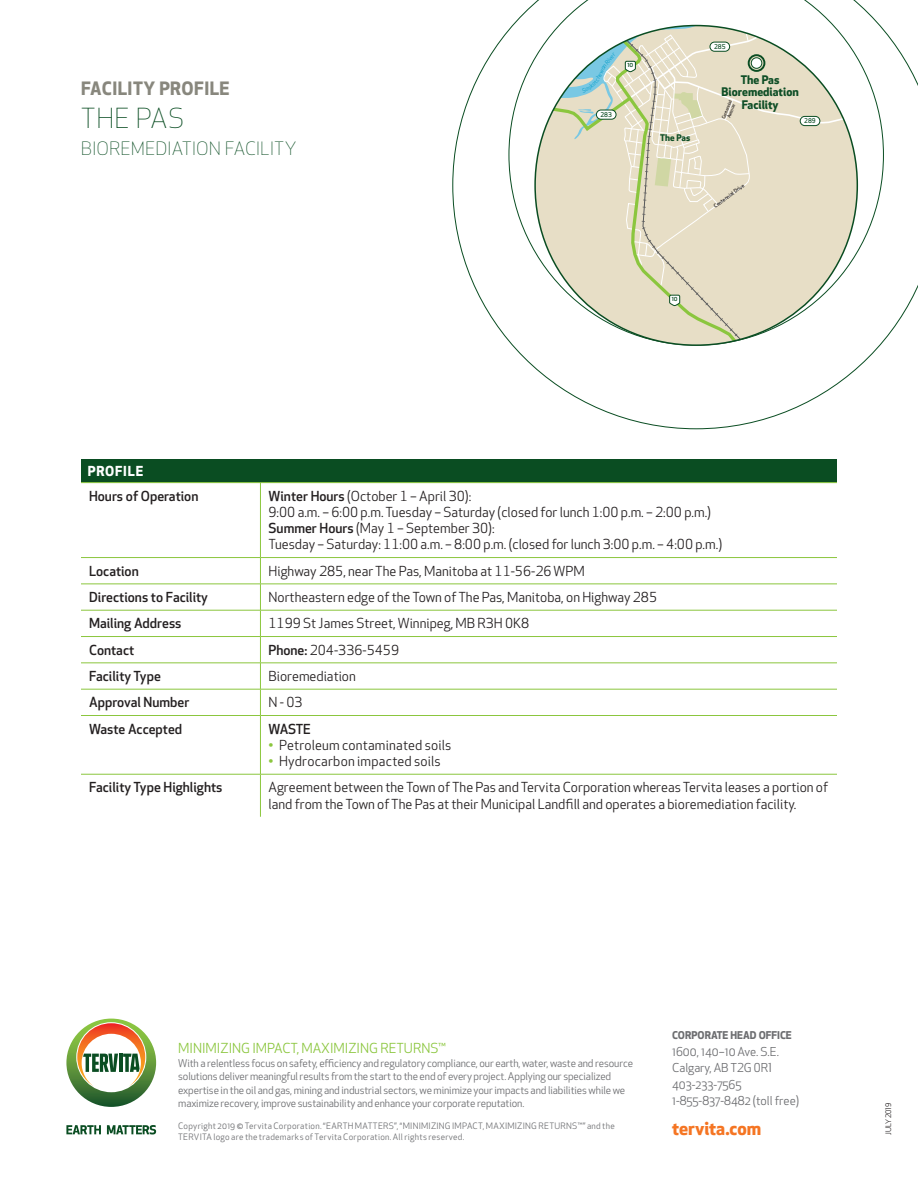
<style>
.page{position:relative;width:918px;height:1188px;background:#fff}
.page>*{position:absolute;margin:0;border:0;box-sizing:border-box;transform-origin:0 0}
.Head_Main{font:300 27px "Apex New";letter-spacing:.04em;color:#0a4d22}
.Head_Main-2{font:300 18px "Apex New";letter-spacing:.03em;color:#0a4d22}
.Head_Main-3{font:700 18px "Apex New";letter-spacing:.025em;color:#88877d}
.t1{font:700 18px "Apex New";color:#f57523}
.Table_Book{font:13.5px/16.2px "Apex New";color:#231f20}
.Table_Medium{font:500 13.5px "Apex New";color:#231f20}
.t2{font:13.5px "Apex New";color:#8bc63e}
.Table_Head{font:700 13.5px "Apex New";letter-spacing:.06em;color:#fff}
.Table_Book-2{font:500 13.5px "Apex New";letter-spacing:-.025em;color:#231f20}
.t3{font:12px/16.5px "Apex New";color:#6c6d70}
.t4{font:700 11.55px/12.3px "Apex New";color:#0e4e26;text-align:center}
.t5{font:10.5px/13.5px "Apex New";letter-spacing:-.01em;color:#6c6d70}
.t6{font:700 10.5px "Apex New";color:#6c6d70}
.t7{font:700 9px "Apex New";color:#0e4e26}
.t8{font:8.7px/10.5px "Apex New";letter-spacing:.03em;color:#6c6d70}
.t9{font:7.5px "Apex New";color:#231f20}
.t10{font:500 6.45px "Apex Sans";color:#0e4e26}
.t11{font:500 6.45px "Apex New";color:#0e4e26}
.t12{font:italic 5.85px "Apex New";color:#009bc8}
.t13{font:500 5.1px "Apex New";color:#231f20}
.t14{font:500 4.5px/4.5px "Apex New";color:#231f20;text-align:center}
.s1{font-weight:500}
.s2{color:#8bc63e}
</style>
<div class="page">
<svg style="left:66px;top:1125px;width:35px;height:9px"></svg>
<svg style="left:107px;top:1125px;width:49px;height:10px"></svg>
<svg style="left:66px;top:1019px;width:90px;height:88px"></svg>
<svg style="left:453px;top:29px;width:465px;height:400px"></svg>
<svg style="left:509px;top:0;width:375px;height:345px"></svg>
<svg style="left:535px;top:288px;width:322px;height:57px"></svg>
<svg style="left:597px;top:288px;width:159px;height:57px;background:#dedbc2"></svg>
<svg style="left:669px;top:295px;width:11px;height:11px"></svg>
<div style="left:81px;top:459px;width:756px;height:23px;background:#0a4d22"></div>
<hr style="left:81px;top:482px;width:179px;height:1px;background:#8bc63e">
<hr style="left:260px;top:482px;width:577px;height:1px;background:#8bc63e">
<hr style="left:260px;top:483px;width:1px;height:74px;background:#8bc63e">
<hr style="left:81px;top:557px;width:179px;height:1px;background:#8bc63e">
<hr style="left:260px;top:557px;width:577px;height:1px;background:#8bc63e">
<hr style="left:81px;top:584px;width:179px;height:1px;background:#8bc63e">
<hr style="left:260px;top:584px;width:577px;height:1px;background:#8bc63e">
<hr style="left:81px;top:610px;width:179px;height:1px;background:#8bc63e">
<hr style="left:260px;top:610px;width:577px;height:1px;background:#8bc63e">
<hr style="left:81px;top:636px;width:179px;height:1px;background:#8bc63e">
<hr style="left:260px;top:636px;width:577px;height:1px;background:#8bc63e">
<hr style="left:81px;top:663px;width:179px;height:1px;background:#8bc63e">
<hr style="left:260px;top:663px;width:577px;height:1px;background:#8bc63e">
<hr style="left:260px;top:716px;width:1px;height:58px;background:#8bc63e">
<hr style="left:260px;top:774px;width:1px;height:43px;background:#8bc63e">
<hr style="left:81px;top:689px;width:179px;height:1px;background:#8bc63e">
<hr style="left:260px;top:689px;width:577px;height:1px;background:#8bc63e">
<hr style="left:81px;top:715px;width:179px;height:1px;background:#8bc63e">
<hr style="left:260px;top:715px;width:577px;height:1px;background:#8bc63e">
<hr style="left:81px;top:774px;width:179px;height:1px;background:#8bc63e">
<hr style="left:260px;top:774px;width:577px;height:1px;background:#8bc63e">
<svg style="left:260px;top:558px;width:1px;height:157px"></svg>
<svg style="left:535px;top:26px;width:322px;height:262px"></svg>
<p class="Head_Main-3" style="left:81px;top:75px;width:150px">FACILITY PROFILE</p>
<p class="Head_Main" style="left:81px;top:102px;width:104px">THE PAS</p>
<p class="Head_Main-2" style="left:81px;top:138px;width:217px">BIOREMEDIATION FACILITY</p>
<p class="t12" style="left:601px;top:64px;width:18px;rotate:-51deg">n River</p>
<p class="t11" style="left:627px;top:61px;width:7px">10</p>
<p class="t10" style="left:600px;top:109px;width:13px">283</p>
<p class="t7" style="left:660px;top:132px;width:32px">The Pas</p>
<p class="t10" style="left:714px;top:41px;width:13px">285</p>
<p class="t4" style="left:722px;top:73px;width:79px">The Pas<br>Bioremediation<br>Facility</p>
<p class="t14" style="left:721px;top:118px;width:22px;rotate:-69deg">Centennial<br>Avenue</p>
<p class="t10" style="left:804px;top:115px;width:13px">289</p>
<p class="t13" style="left:712px;top:204px;width:38px;rotate:-36deg">Centennial Drive</p>
<p class="t11" style="left:672px;top:295px;width:7px">10</p>
<p class="Table_Head" style="left:88px;top:461px;width:57px">PROFILE</p>
<p class="Table_Medium" style="left:89px;top:487px;width:111px">Hours of Operation</p>
<p class="Table_Book" style="left:269px;top:488px;width:204px"><span class="s1">Winter Hours</span> (October 1 – April 30):</p>
<p class="Table_Book" style="left:269px;top:504px;width:444px">9:00 a.m. – 6:00 p.m. Tuesday – Saturday (closed for lunch 1:00 p.m. – 2:00 p.m.)</p>
<p class="Table_Book" style="left:269px;top:520px;width:228px"><span class="s1">Summer Hours</span> (May 1 – September 30):</p>
<p class="Table_Book" style="left:269px;top:536px;width:455px">Tuesday – Saturday: 11:00 a.m. – 8:00 p.m. (closed for lunch 3:00 p.m. – 4:00 p.m.)</p>
<p class="Table_Medium" style="left:89px;top:562px;width:51px">Location</p>
<p class="Table_Book" style="left:269px;top:563px;width:318px">Highway 285, near The Pas, Manitoba at 11-56-26 WPM</p>
<p class="Table_Medium" style="left:89px;top:588px;width:120px">Directions to Facility</p>
<p class="Table_Book" style="left:269px;top:589px;width:390px">Northeastern edge of the Town of The Pas, Manitoba, on Highway 285</p>
<p class="Table_Medium" style="left:89px;top:614px;width:94px">Mailing Address</p>
<p class="Table_Book" style="left:269px;top:615px;width:262px">1199 St James Street, Winnipeg, MB R3H 0K8</p>
<p class="Table_Medium" style="left:89px;top:641px;width:47px">Contact</p>
<p class="Table_Book" style="left:269px;top:642px;width:132px"><span class="s1">Phone:</span> 204-336-5459</p>
<p class="Table_Medium" style="left:89px;top:667px;width:73px">Facility Type</p>
<p class="Table_Book" style="left:269px;top:668px;width:89px">Bioremediation</p>
<p class="Table_Medium" style="left:89px;top:693px;width:102px">Approval Number</p>
<p class="Table_Book" style="left:269px;top:694px;width:36px">N - 03</p>
<p class="Table_Medium" style="left:89px;top:720px;width:95px">Waste Accepted</p>
<p class="Table_Book-2" style="left:269px;top:720px;width:44px">WASTE</p>
<p class="Table_Book" style="left:269px;top:737px;width:184px"><span class="s2">•</span> Petroleum contaminated soils</p>
<p class="Table_Book" style="left:269px;top:753px;width:174px"><span class="s2">•</span> Hydrocarbon impacted soils</p>
<p class="Table_Medium" style="left:89px;top:778px;width:135px">Facility Type Highlights</p>
<p class="Table_Book" style="left:269px;top:779px;width:561px">Agreement between the Town of The Pas and Tervita Corporation whereas Tervita leases a portion of land from the Town of The Pas at their Municipal Landfill and operates a bioremediation facility.</p>
<p class="t2" style="left:178px;top:1040px;width:269px">MINIMIZING IMPACT, MAXIMIZING RETURNS™</p>
<p class="t5" style="left:178px;top:1056px;width:457px">With a relentless focus on safety, efficiency and regulatory compliance, our earth, water, waste and resource solutions deliver meaningful results from the start to the end of every project. Applying our specialized expertise in the oil and gas, mining and industrial sectors, we minimize your impacts and liabilities while we maximize recovery, improve sustainability and enhance your corporate reputation.</p>
<p class="t8" style="left:178px;top:1121px;width:438px">Copyright 2019 © Tervita Corporation. “EARTH MATTERS”, “MINIMIZING IMPACT, MAXIMIZING RETURNS™” and the<br>TERVITA logo are the trademarks of Tervita Corporation. All rights reserved.</p>
<p class="t6" style="left:672px;top:1028px;width:121px">CORPORATE HEAD OFFICE</p>
<p class="t3" style="left:672px;top:1043px;width:129px">1600, 140–10 Ave. S.E.<br>Calgary, AB T2G 0R1<br>403-233-7565<br>1-855-837-8482 (toll free)</p>
<h2 class="t1" style="left:672px;top:1115px;width:91px">tervita.com</h2>
<p class="t9" style="left:884px;top:1135px;width:34px;rotate:-90deg">JULY 2019</p>
</div>
